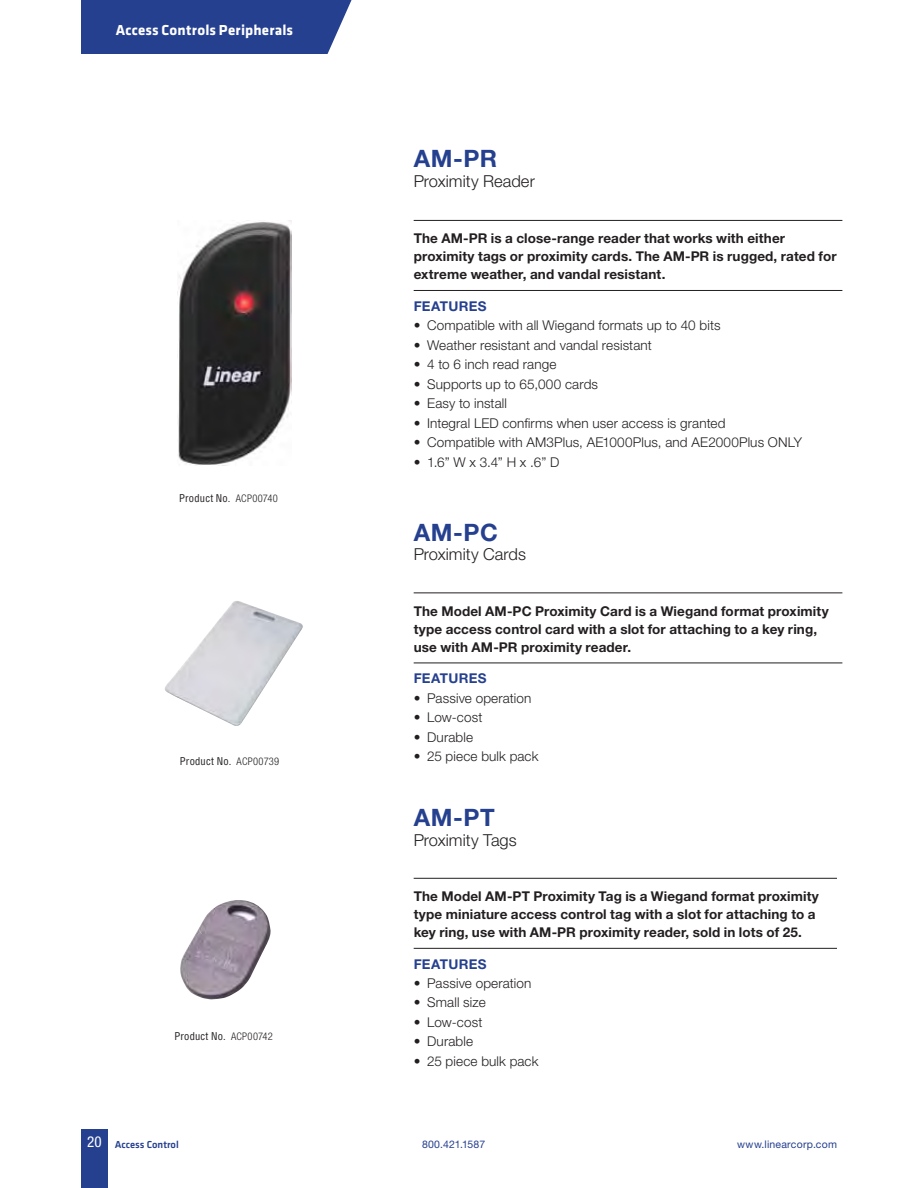
<style>
.page{position:relative;width:918px;height:1188px;background:#fff}
.page>*{position:absolute;margin:0;border:0;box-sizing:border-box;transform-origin:0 0}
.t1{font:700 24px "Helvetica Neue LT Pro";letter-spacing:.025em;color:#25408f}
.t2{font:300 16.5px "Helvetica Neue LT Pro";color:#231f20}
.t3{font:700 15px "Klavika";letter-spacing:.015em;color:#fff}
.t4{font:700 13.5px/18px "Helvetica Neue LT Pro";letter-spacing:.01em;color:#231f20}
.t5{font:300 13.5px "Helvetica Neue LT Pro";letter-spacing:.01em;color:#231f20}
.t6{font:700 13.5px "Helvetica Neue LT Pro";letter-spacing:.025em;color:#25408f}
.t7{font:condensed 10.5px "Helvetica";letter-spacing:.025em;color:#231f20}
.t8{font:10.5px "Helvetica Neue LT Pro";letter-spacing:.02em;color:#25408f}
.t9{font:500 10.5px "Klavika";color:#25408f}
.s1{font-family:"Helvetica Neue LT Pro";font-weight:300}
.s2{font-family:"Helvetica Neue LT Pro";font-weight:400;font-stretch:condensed;font-size:15px;color:#fff}
</style>
<div class="page">
<div style="left:81px;top:1130px;width:27px;height:58px;background:#25408f"></div>
<div style="left:81px;top:0;width:271px;height:54px;background:#25408f"></div>
<hr style="left:414px;top:220px;width:428px;height:1px;background:#231f20">
<hr style="left:414px;top:290px;width:428px;height:1px;background:#231f20">
<img style="left:177px;top:220px;width:115px;height:245px">
<hr style="left:414px;top:592px;width:428px;height:1px;background:#231f20">
<hr style="left:414px;top:663px;width:428px;height:1px;background:#231f20">
<img style="left:165px;top:601px;width:138px;height:125px">
<hr style="left:414px;top:878px;width:423px;height:1px;background:#231f20">
<hr style="left:414px;top:948px;width:423px;height:1px;background:#231f20">
<img style="left:180px;top:900px;width:91px;height:99px">
<p class="t3" style="left:116px;top:21px;width:179px">Access Controls Peripherals</p>
<p class="t7" style="left:179px;top:492px;width:100px">Product No. <span class="s1">ACP00740</span></p>
<p class="t7" style="left:180px;top:755px;width:101px">Product No. <span class="s1">ACP00739</span></p>
<p class="t7" style="left:174px;top:1030px;width:100px">Product No. <span class="s1">ACP00742</span></p>
<h1 class="t1" style="left:414px;top:144px;width:85px">AM-PR</h1>
<p class="t2" style="left:414px;top:171px;width:123px">Proximity Reader</p>
<p class="t4" style="left:414px;top:229px;width:424px">The AM-PR is a close-range reader that works with either proximity tags or proximity cards. The AM-PR is rugged, rated for extreme weather, and vandal resistant.</p>
<p class="t6" style="left:414px;top:298px;width:75px">FEATURES</p>
<p class="t5" style="left:414px;top:317px;width:308px">• Compatible with all Wiegand formats up to 40 bits</p>
<p class="t5" style="left:414px;top:337px;width:240px">• Weather resistant and vandal resistant</p>
<p class="t5" style="left:414px;top:356px;width:144px">• 4 to 6 inch read range</p>
<p class="t5" style="left:414px;top:376px;width:186px">• Supports up to 65,000 cards</p>
<p class="t5" style="left:414px;top:395px;width:95px">• Easy to install</p>
<p class="t5" style="left:414px;top:415px;width:313px">• Integral LED confirms when user access is granted</p>
<p class="t5" style="left:414px;top:434px;width:390px">• Compatible with AM3Plus, AE1000Plus, and AE2000Plus ONLY</p>
<p class="t5" style="left:414px;top:454px;width:147px">• 1.6” W x 3.4” H x .6” D</p>
<h1 class="t1" style="left:414px;top:517px;width:86px">AM-PC</h1>
<p class="t2" style="left:414px;top:544px;width:114px">Proximity Cards</p>
<p class="t4" style="left:414px;top:602px;width:417px">The Model AM-PC Proximity Card is a Wiegand format proximity type access control card with a slot for attaching to a key ring, use with AM-PR proximity reader.</p>
<p class="t6" style="left:414px;top:670px;width:75px">FEATURES</p>
<p class="t5" style="left:414px;top:690px;width:119px">• Passive operation</p>
<p class="t5" style="left:414px;top:709px;width:70px">• Low-cost</p>
<p class="t5" style="left:414px;top:728px;width:61px">• Durable</p>
<p class="t5" style="left:414px;top:748px;width:126px">• 25 piece bulk pack</p>
<h1 class="t1" style="left:414px;top:803px;width:83px">AM-PT</h1>
<p class="t2" style="left:414px;top:830px;width:105px">Proximity Tags</p>
<p class="t4" style="left:414px;top:887px;width:407px">The Model AM-PT Proximity Tag is a Wiegand format proximity type miniature access control tag with a slot for attaching to a key ring, use with AM-PR proximity reader, sold in lots of 25.</p>
<p class="t6" style="left:414px;top:956px;width:75px">FEATURES</p>
<p class="t5" style="left:414px;top:975px;width:119px">• Passive operation</p>
<p class="t5" style="left:414px;top:994px;width:73px">• Small size</p>
<p class="t5" style="left:414px;top:1014px;width:70px">• Low-cost</p>
<p class="t5" style="left:414px;top:1033px;width:61px">• Durable</p>
<p class="t5" style="left:414px;top:1053px;width:126px">• 25 piece bulk pack</p>
<p class="t9" style="left:87px;top:1138px;width:93px"><span class="s2">20</span> Access Control</p>
<p class="t8" style="left:422px;top:1138px;width:65px">800.421.1587</p>
<p class="t8" style="left:737px;top:1138px;width:101px">www.linearcorp.com</p>
</div>
